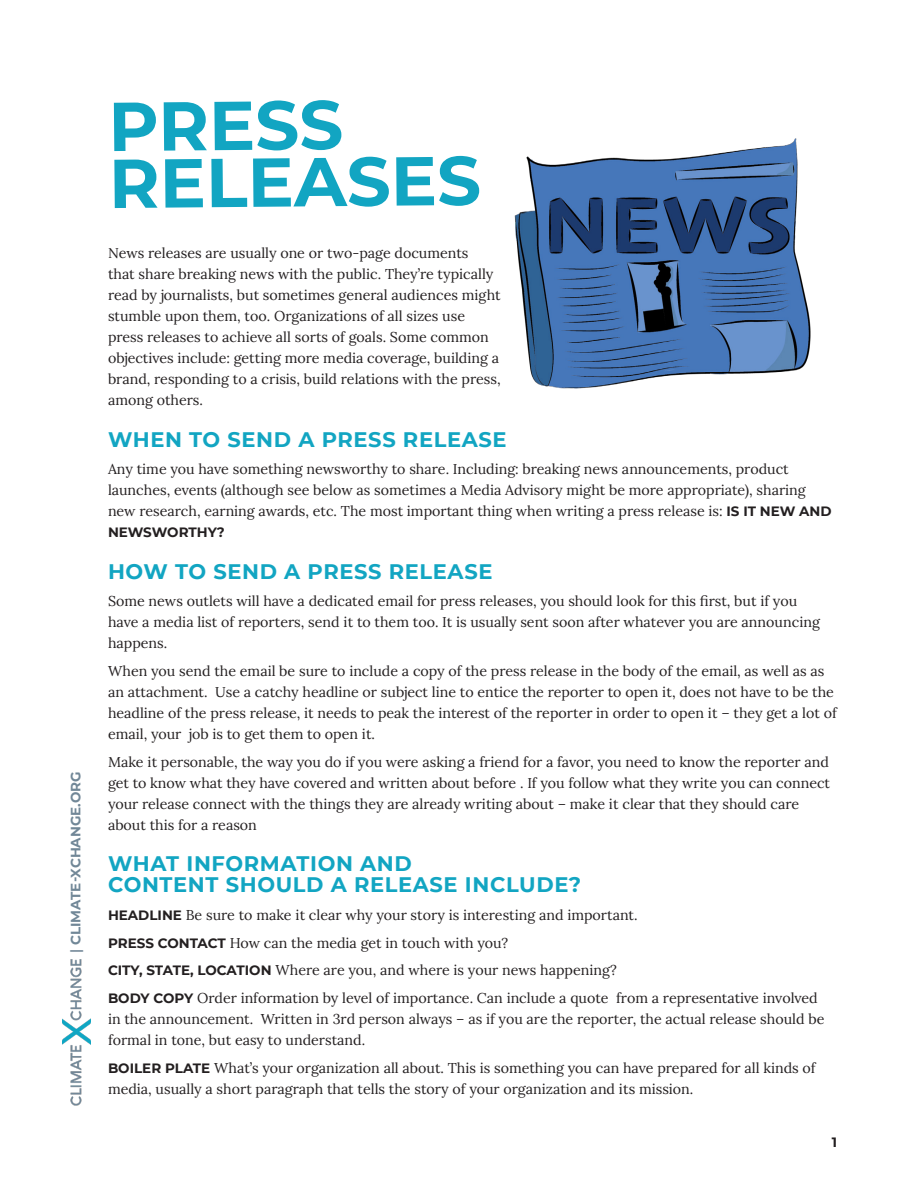
<style>
.page{position:relative;width:918px;height:1188px;background:#fff}
.page>*{position:absolute;margin:0;border:0;box-sizing:border-box;transform-origin:0 0}
.Body_Text{font:700 69px "Montserrat";letter-spacing:-.01em;color:#12a5c2}
.Header_1{font:700 21px "Montserrat";letter-spacing:.03em;color:#12a5c2}
.Body_Text-2{font:14.25px/21px "Lora";color:#231f20}
.t1{font:700 13.5px "Montserrat";color:#718797}
.Body_Text-3{font:700 13.5px "Montserrat";color:#231f20}
.s1{font-weight:600}
.s2{font-family:"Montserrat";font-weight:700;font-size:13.5px}
</style>
<div class="page">
<img style="left:62px;top:959px;width:29px;height:147px">
<img style="left:514px;top:138px;width:297px;height:251px">
<p class="t1" style="left:66px;top:953px;width:183px;rotate:-90deg"><span class="s1">|</span> CLIMATE-XCHANGE.ORG</p>
<p class="Body_Text" style="left:109px;top:76px;width:237px">PRESS</p>
<p class="Body_Text" style="left:109px;top:132px;width:374px">RELEASES</p>
<p class="Body_Text-2" style="left:108px;top:242px;width:394px">News releases are usually one or two-page documents<br>that share breaking news with the public. They’re typically read by journalists, but sometimes general audiences might stumble upon them, too. Organizations of all sizes use press releases to achieve all sorts of goals. Some common objectives include: getting more media coverage, building a brand, responding to a crisis, build relations with the press, among others.</p>
<p class="Header_1" style="left:108px;top:424px;width:400px">WHEN TO SEND A PRESS RELEASE</p>
<p class="Body_Text-2" style="left:108px;top:458px;width:725px">Any time you have something newsworthy to share. Including: breaking news announcements, product launches, events (although see below as sometimes a Media Advisory might be more appropriate), sharing new research, earning awards, etc. The most important thing when writing a press release is: <span class="s2">IS IT NEW AND</span></p>
<p class="Body_Text-3" style="left:108px;top:523px;width:118px">NEWSWORTHY?</p>
<p class="Header_1" style="left:108px;top:556px;width:386px">HOW TO SEND A PRESS RELEASE</p>
<p class="Body_Text-2" style="left:108px;top:590px;width:713px">Some news outlets will have a dedicated email for press releases, you should look for this first, but if you have a media list of reporters, send it to them too. It is usually sent soon after whatever you are announcing happens.</p>
<p class="Body_Text-2" style="left:108px;top:660px;width:730px">When you send the email be sure to include a copy of the press release in the body of the email, as well as as an attachment. Use a catchy headline or subject line to entice the reporter to open it, does not have to be the headline of the press release, it needs to peak the interest of the reporter in order to open it – they get a lot of email, your job is to get them to open it.</p>
<p class="Body_Text-2" style="left:108px;top:750px;width:724px">Make it personable, the way you do if you were asking a friend for a favor, you need to know the reporter and get to know what they have covered and written about before . If you follow what they write you can connect your release connect with the things they are already writing about – make it clear that they should care about this for a reason</p>
<p class="Header_1" style="left:108px;top:849px;width:305px">WHAT INFORMATION AND</p>
<p class="Header_1" style="left:108px;top:870px;width:475px">CONTENT SHOULD A RELEASE INCLUDE?</p>
<p class="Body_Text-2" style="left:108px;top:903px;width:531px"><span class="s2">HEADLINE</span> Be sure to make it clear why your story is interesting and important.</p>
<p class="Body_Text-2" style="left:108px;top:931px;width:402px"><span class="s2">PRESS CONTACT</span> How can the media get in touch with you?</p>
<p class="Body_Text-2" style="left:108px;top:959px;width:510px"><span class="s2">CITY, STATE, LOCATION</span> Where are you, and where is your news happening?</p>
<p class="Body_Text-2" style="left:108px;top:987px;width:718px"><span class="s2">BODY COPY</span> Order information by level of importance. Can include a quote from a representative involved in the announcement. Written in 3rd person always – as if you are the reporter, the actual release should be formal in tone, but easy to understand.</p>
<p class="Body_Text-2" style="left:108px;top:1056px;width:709px"><span class="s2">BOILER PLATE</span> What’s your organization all about. This is something you can have prepared for all kinds of media, usually a short paragraph that tells the story of your organization and its mission.</p>
<p class="Body_Text-3" style="left:832px;top:1133px;width:7px">1</p>
</div>
